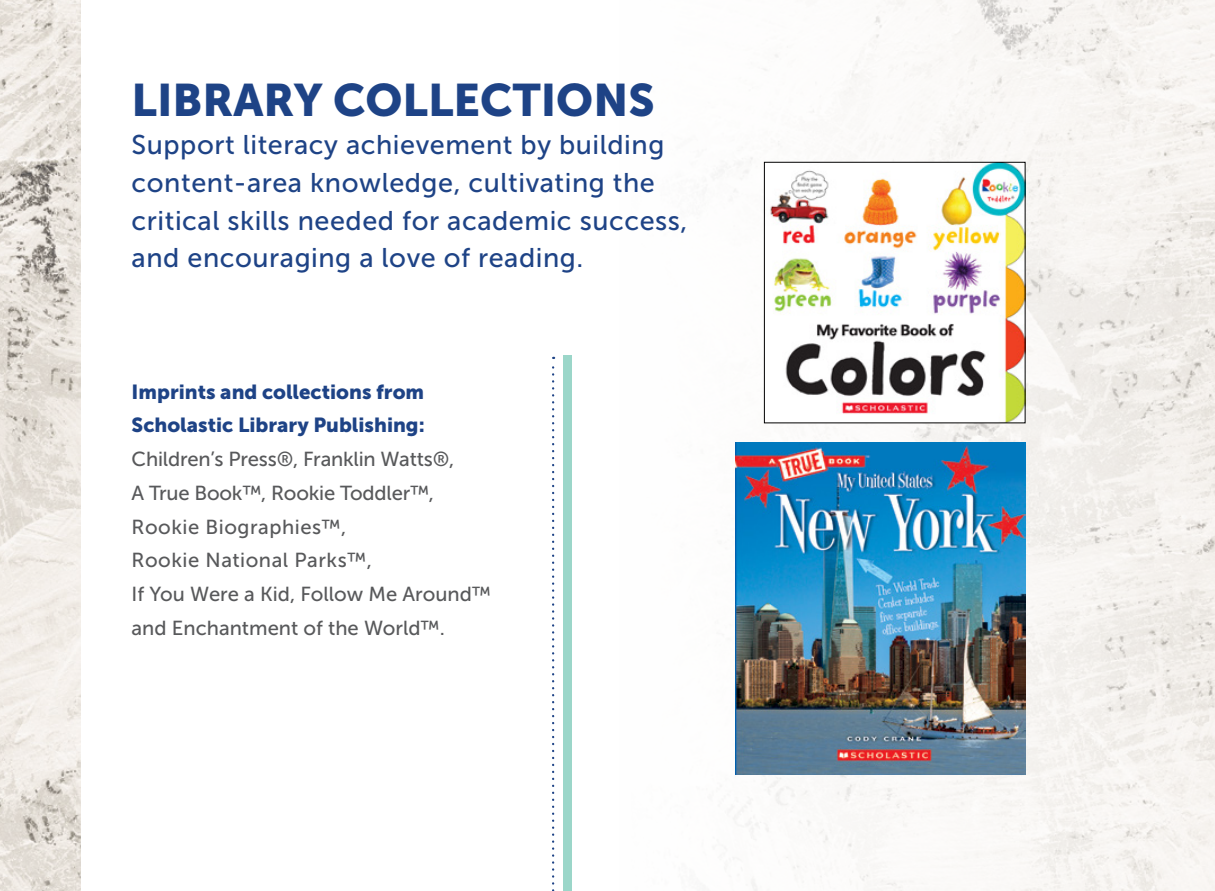
<style>
.page{position:relative;width:1215px;height:891px;background:#fff}
.page>*{position:absolute;margin:0;border:0;box-sizing:border-box;transform-origin:0 0}
.t1{font:45.23px "Museo Sans 900";color:#1e4386}
.t2{font:27px/37.8px "Museo Sans 500";letter-spacing:.02em;color:#1e4386}
.t3{font:20.25px/33.8px "Museo Sans 500";color:#58595b}
.t4{font:20.25px/33.8px "Museo Sans 900";color:#1e4386}
</style>
<div class="page">
<img style="left:0;top:0;width:81px;height:891px">
<img style="left:719px;top:0;width:496px;height:891px">
<img style="left:766px;top:164px;width:257px;height:257px">
<div style="left:764px;top:162px;width:261px;height:261px;border:1px solid #000"></div>
<img style="left:736px;top:442px;width:289px;height:333px">
<svg style="left:552px;top:357px;width:2px;height:534px"></svg>
<div style="left:563px;top:355px;width:9px;height:536px;background:#9bd6c9"></div>
<h1 class="t1" style="left:132px;top:75px;width:524px">LIBRARY COLLECTIONS</h1>
<h2 class="t2" style="left:132px;top:126px;width:557px">Support literacy achievement by building content-area knowledge, cultivating the critical skills needed for academic success, and encouraging a love of reading.</h2>
<p class="t4" style="left:132px;top:374px;width:295px">Imprints and collections from<br>Scholastic Library Publishing:</p>
<p class="t3" style="left:132px;top:442px;width:361px">Children’s Press®, Franklin Watts®,<br>A True Book™, Rookie Toddler™,<br>Rookie Biographies™,<br>Rookie National Parks™,<br>If You Were a Kid, Follow Me Around™ and Enchantment of the World™.</p>
</div>
